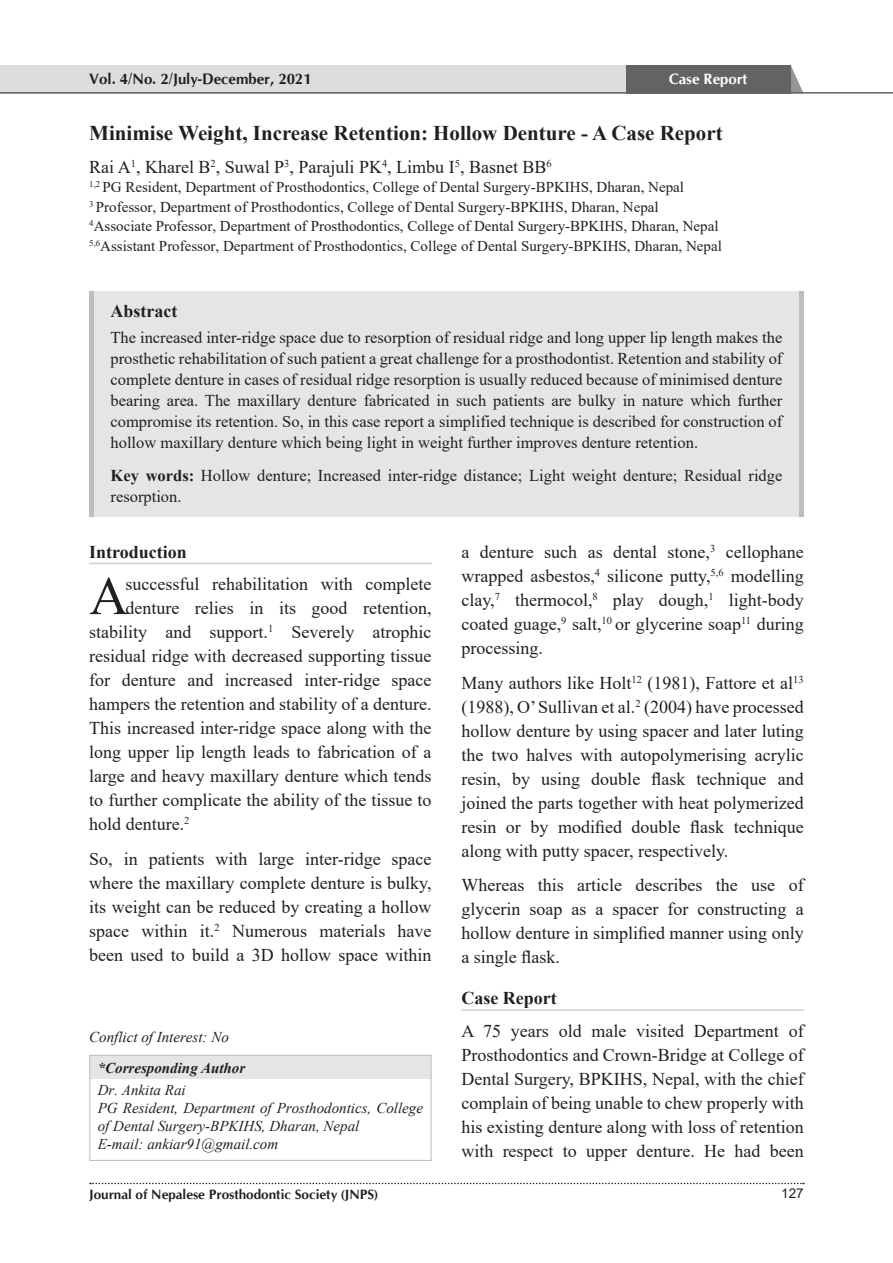
<style>
.page{position:relative;width:893px;height:1263px;background:#fff}
.page>*{position:absolute;margin:0;border:0;box-sizing:border-box;transform-origin:0 0}
.t1{font:54.3px "Times New Roman";color:#231f20}
.t2{font:700 21px "Times New Roman";color:#231f20}
.t3{font:18px/24px "Times New Roman";color:#231f20;text-align:justify}
.t4{font:700 18px "Times New Roman";color:#231f20}
.t5{font:16.5px/21px "Times New Roman";color:#231f20;text-align:justify}
.t6{font:15px/19.5px "Times New Roman";color:#231f20}
.t7{font:italic 15px/18px "Times New Roman";color:#231f20}
.t8{font:700 15px "CG Omega";color:#231f20}
.t9{font:italic 700 15px "Times New Roman";color:#231f20}
.t10{font:700 15px "CG Omega";color:#fff}
.t11{font:700 13.5px "CG Omega";color:#231f20}
.t12{font:13.5px "Arial";color:#231f20}
.s1{font-weight:700}
</style>
<div class="page">
<div style="left:0;top:65px;width:627px;height:29px;background:#dcdddf"></div>
<svg style="left:790px;top:65px;width:13px;height:27px"></svg>
<div style="left:626px;top:65px;width:164px;height:29px;background:#636366"></div>
<hr style="left:0;top:92px;width:893px;height:2px;background:#636366">
<svg style="left:90px;top:1183px;width:714px;height:1px"></svg>
<div style="left:89px;top:291px;width:715px;height:226px;background:#e4e5e7"></div>
<div style="left:89px;top:291px;width:5px;height:226px;background:#bcbdc0"></div>
<div style="left:799px;top:291px;width:5px;height:226px;background:#bcbdc0"></div>
<div style="left:90px;top:1055px;width:341px;height:24px;background:#e4e5e7"></div>
<div style="left:89px;top:1055px;width:343px;height:106px;border:1px solid #bcbdc0"></div>
<hr style="left:89px;top:563px;width:343px;height:1px;background:#cdced0">
<hr style="left:461px;top:1009px;width:343px;height:2px;background:#cdced0">
<p class="t8" style="left:89px;top:69px;width:224px">Vol. 4/No. 2/July-December, 2021</p>
<p class="t10" style="left:669px;top:69px;width:80px">Case Report</p>
<p class="t2" style="left:89px;top:118px;width:635px">Minimise Weight, Increase Retention: Hollow Denture - A Case Report</p>
<p class="t3" style="left:89px;top:154px;width:464px">Rai A<sup>1</sup>, Kharel B<sup>2</sup>, Suwal P<sup>3</sup>, Parajuli PK<sup>4</sup>, Limbu I<sup>5</sup>, Basnet BB<sup>6</sup></p>
<p class="t6" style="left:89px;top:177px;width:634px"><sup>1,2</sup> PG Resident, Department of Prosthodontics, College of Dental Surgery-BPKIHS, Dharan, Nepal<br><sup>3</sup> Professor, Department of Prosthodontics, College of Dental Surgery-BPKIHS, Dharan, Nepal <sup>4</sup>Associate Professor, Department of Prosthodontics, College of Dental Surgery-BPKIHS, Dharan, Nepal <sup>5,6</sup>Assistant Professor, Department of Prosthodontics, College of Dental Surgery-BPKIHS, Dharan, Nepal</p>
<p class="t4" style="left:111px;top:298px;width:68px">Abstract</p>
<p class="t5" style="left:111px;top:326px;width:673px">The increased inter-ridge space due to resorption of residual ridge and long upper lip length makes the prosthetic rehabilitation of such patient a great challenge for a prosthodontist. Retention and stability of complete denture in cases of residual ridge resorption is usually reduced because of minimised denture bearing area. The maxillary denture fabricated in such patients are bulky in nature which further compromise its retention. So, in this case report a simplified technique is described for construction of hollow maxillary denture which being light in weight further improves denture retention.</p>
<p class="t5" style="left:111px;top:465px;width:673px"><span class="s1">Key words:</span> Hollow denture; Increased inter-ridge distance; Light weight denture; Residual ridge resorption.</p>
<p class="t4" style="left:89px;top:538px;width:99px">Introduction</p>
<h1 class="t1" style="left:89px;top:558px;width:41px">A</h1>
<p class="t3" style="left:125px;top:571px;width:308px">successful rehabilitation with complete</p>
<p class="t3" style="left:125px;top:595px;width:308px">denture relies in its good retention,</p>
<p class="t3" style="left:89px;top:619px;width:344px">stability and support.<sup>1</sup> Severely atrophic</p>
<p class="t3" style="left:89px;top:643px;width:344px">residual ridge with decreased supporting tissue</p>
<p class="t3" style="left:89px;top:667px;width:344px">for denture and increased inter-ridge space</p>
<p class="t3" style="left:89px;top:691px;width:344px">hampers the retention and stability of a denture.</p>
<p class="t3" style="left:89px;top:715px;width:344px">This increased inter-ridge space along with the</p>
<p class="t3" style="left:89px;top:739px;width:344px">long upper lip length leads to fabrication of a</p>
<p class="t3" style="left:89px;top:763px;width:344px">large and heavy maxillary denture which tends</p>
<p class="t3" style="left:89px;top:787px;width:344px">to further complicate the ability of the tissue to</p>
<p class="t3" style="left:89px;top:811px;width:102px">hold denture.<sup>2</sup></p>
<p class="t3" style="left:89px;top:846px;width:344px">So, in patients with large inter-ridge space where the maxillary complete denture is bulky, its weight can be reduced by creating a hollow space within it.<sup>2</sup> Numerous materials have been used to build a 3D hollow space within</p>
<p class="t7" style="left:89px;top:1027px;width:141px">Conflict of Interest: No</p>
<p class="t9" style="left:98px;top:1057px;width:149px">*Corresponding Author</p>
<p class="t7" style="left:98px;top:1080px;width:327px">Dr. Ankita Rai<br>PG Resident, Department of Prosthodontics, College of Dental Surgery-BPKIHS, Dharan, Nepal<br>E-mail: ankiar91@gmail.com</p>
<p class="t3" style="left:461px;top:539px;width:344px">a denture such as dental stone,<sup>3</sup> cellophane wrapped asbestos,<sup>4</sup> silicone putty,<sup>5,6</sup> modelling clay,<sup>7</sup> thermocol,<sup>8</sup> play dough,<sup>1</sup> light-body coated guage,<sup>9</sup> salt,<sup>10</sup> or glycerine soap<sup>11</sup> during processing.</p>
<p class="t3" style="left:461px;top:670px;width:344px">Many authors like Holt<sup>12</sup> (1981), Fattore et al<sup>13 </sup>(1988), O’ Sullivan et al.<sup>2</sup> (2004) have processed hollow denture by using spacer and later luting the two halves with autopolymerising acrylic resin, by using double flask technique and joined the parts together with heat polymerized resin or by modified double flask technique along with putty spacer, respectively.</p>
<p class="t3" style="left:461px;top:872px;width:344px">Whereas this article describes the use of glycerin soap as a spacer for constructing a hollow denture in simplified manner using only a single flask.</p>
<p class="t4" style="left:461px;top:985px;width:97px">Case Report</p>
<p class="t3" style="left:461px;top:1018px;width:344px">A 75 years old male visited Department of Prosthodontics and Crown-Bridge at College of Dental Surgery, BPKIHS, Nepal, with the chief complain of being unable to chew properly with his existing denture along with loss of retention with respect to upper denture. He had been</p>
<p class="t11" style="left:89px;top:1185px;width:290px">Journal of Nepalese Prosthodontic Society (JNPS)</p>
<p class="t12" style="left:781px;top:1184px;width:24px">127</p>
</div>
